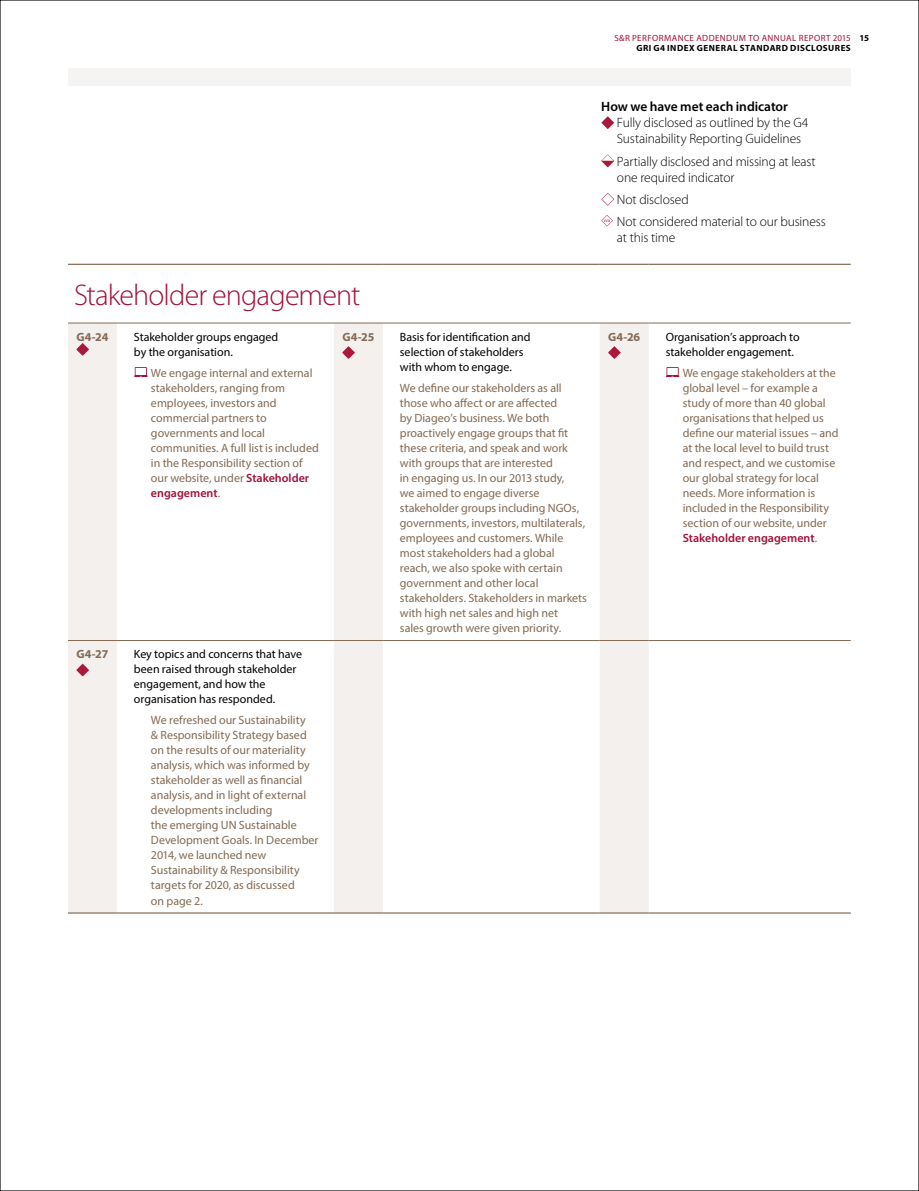
<style>
.page{position:relative;width:919px;height:1191px;background:#fff}
.page>*{position:absolute;margin:0;border:0;box-sizing:border-box;transform-origin:0 0}
.t1{font:300 30px "Myriad Pro";letter-spacing:-.03em;color:#a41138}
.t2{font:300 13.5px/16px "Myriad Pro";letter-spacing:-.01em;color:#000}
.t3{font:600 13.5px "Myriad Pro";letter-spacing:-.005em;color:#000}
.t4{font:12px/15px "Myriad Pro";color:#836a53}
.t5{font:12px/15px "Myriad Pro";color:#000}
.t6{font:700 12px "Myriad Pro";color:#836a53}
.t7{font:9px/10.5px "Myriad Pro";letter-spacing:.045em;color:#a41138;text-align:center}
.t8{font:4.8px "Myriad Pro";color:#ac183a}
.s1{font-weight:700;color:#000}
.s2{font-weight:600;color:#a41138}
</style>
<div class="page">
<svg style="left:601px;top:116px;width:13px;height:13px"></svg>
<svg style="left:601px;top:154px;width:13px;height:13px"></svg>
<svg style="left:601px;top:193px;width:13px;height:13px"></svg>
<svg style="left:601px;top:215px;width:11px;height:11px"></svg>
<div style="left:68px;top:68px;width:782px;height:17px;background:#f6f4f3"></div>
<svg style="left:68px;top:324px;width:580px;height:588px"></svg>
<hr style="left:117px;top:640px;width:217px;height:1px;background:#836a53">
<hr style="left:68px;top:640px;width:49px;height:1px;background:#836a53">
<hr style="left:68px;top:264px;width:49px;height:1px;background:#836a53">
<hr style="left:117px;top:264px;width:217px;height:1px;background:#836a53">
<hr style="left:334px;top:264px;width:49px;height:1px;background:#836a53">
<hr style="left:383px;top:264px;width:216px;height:1px;background:#836a53">
<hr style="left:599px;top:264px;width:49px;height:1px;background:#836a53">
<hr style="left:648px;top:264px;width:202px;height:1px;background:#836a53">
<hr style="left:334px;top:912px;width:49px;height:1px;background:#836a53">
<hr style="left:383px;top:912px;width:216px;height:1px;background:#836a53">
<hr style="left:599px;top:912px;width:49px;height:1px;background:#836a53">
<hr style="left:648px;top:912px;width:202px;height:1px;background:#836a53">
<hr style="left:68px;top:323px;width:49px;height:1px;background:#836a53">
<hr style="left:117px;top:323px;width:217px;height:1px;background:#836a53">
<hr style="left:334px;top:323px;width:49px;height:1px;background:#836a53">
<hr style="left:383px;top:323px;width:216px;height:1px;background:#836a53">
<hr style="left:599px;top:323px;width:49px;height:1px;background:#836a53">
<hr style="left:648px;top:323px;width:202px;height:1px;background:#836a53">
<hr style="left:68px;top:912px;width:49px;height:1px;background:#836a53">
<hr style="left:117px;top:912px;width:217px;height:1px;background:#836a53">
<hr style="left:383px;top:640px;width:216px;height:1px;background:#836a53">
<hr style="left:648px;top:640px;width:202px;height:1px;background:#836a53">
<hr style="left:334px;top:640px;width:49px;height:1px;background:#836a53">
<hr style="left:599px;top:640px;width:49px;height:1px;background:#836a53">
<svg style="left:77px;top:343px;width:12px;height:12px"></svg>
<svg style="left:342px;top:346px;width:13px;height:13px"></svg>
<svg style="left:608px;top:346px;width:12px;height:13px"></svg>
<svg style="left:77px;top:663px;width:12px;height:13px"></svg>
<svg style="left:134px;top:367px;width:14px;height:10px"></svg>
<svg style="left:665px;top:367px;width:14px;height:10px"></svg>
<p class="t7" style="left:614px;top:32px;width:256px">S&amp;R PERFORMANCE ADDENDUM TO ANNUAL REPORT 2015 <span class="s1">15<br>GRI G4 INDEX GENERAL STANDARD DISCLOSURES</span></p>
<p class="t3" style="left:601px;top:98px;width:188px">How we have met each indicator</p>
<p class="t2" style="left:617px;top:115px;width:193px">Fully disclosed as outlined by the G4<br>Sustainability Reporting Guidelines</p>
<p class="t2" style="left:617px;top:153px;width:200px">Partially disclosed and missing at least one required indicator</p>
<p class="t2" style="left:617px;top:191px;width:73px">Not disclosed</p>
<p class="t8" style="left:604px;top:217px;width:8px">n/a</p>
<p class="t2" style="left:617px;top:214px;width:210px">Not considered material to our business at this time</p>
<h1 class="t1" style="left:74px;top:278px;width:288px">Stakeholder engagement</h1>
<p class="t6" style="left:77px;top:329px;width:33px">G4-24</p>
<p class="t5" style="left:134px;top:329px;width:146px">Stakeholder groups engaged by the organisation.</p>
<p class="t4" style="left:151px;top:365px;width:169px">We engage internal and external stakeholders, ranging from employees, investors and commercial partners to governments and local communities. A full list is included in the Responsibility section of our website, under <span class="s2">Stakeholder engagement</span>.</p>
<p class="t6" style="left:342px;top:329px;width:33px">G4-25</p>
<p class="t5" style="left:400px;top:329px;width:132px">Basis for identification and selection of stakeholders with whom to engage.</p>
<p class="t4" style="left:400px;top:380px;width:189px">We define our stakeholders as all those who affect or are affected<br>by Diageo’s business. We both proactively engage groups that fit these criteria, and speak and work with groups that are interested<br>in engaging us. In our 2013 study,<br>we aimed to engage diverse stakeholder groups including NGOs, governments, investors, multilaterals, employees and customers. While most stakeholders had a global reach, we also spoke with certain government and other local stakeholders. Stakeholders in markets with high net sales and high net<br>sales growth were given priority.</p>
<p class="t6" style="left:77px;top:646px;width:33px">G4-27</p>
<p class="t5" style="left:134px;top:646px;width:169px">Key topics and concerns that have been raised through stakeholder engagement, and how the organisation has responded.</p>
<p class="t4" style="left:151px;top:712px;width:169px">We refreshed our Sustainability<br>&amp; Responsibility Strategy based on the results of our materiality analysis, which was informed by stakeholder as well as financial analysis, and in light of external developments including<br>the emerging UN Sustainable<br>Development Goals. In December<br>2014, we launched new<br>Sustainability &amp; Responsibility targets for 2020, as discussed<br>on page 2.</p>
<p class="t6" style="left:608px;top:329px;width:33px">G4-26</p>
<p class="t5" style="left:665px;top:329px;width:135px">Organisation’s approach to stakeholder engagement.</p>
<p class="t4" style="left:682px;top:365px;width:157px">We engage stakeholders at the global level – for example a study of more than 40 global organisations that helped us define our material issues – and at the local level to build trust and respect, and we customise our global strategy for local needs. More information is included in the Responsibility section of our website, under<br><span class="s2">Stakeholder engagement</span>.</p>
</div>
